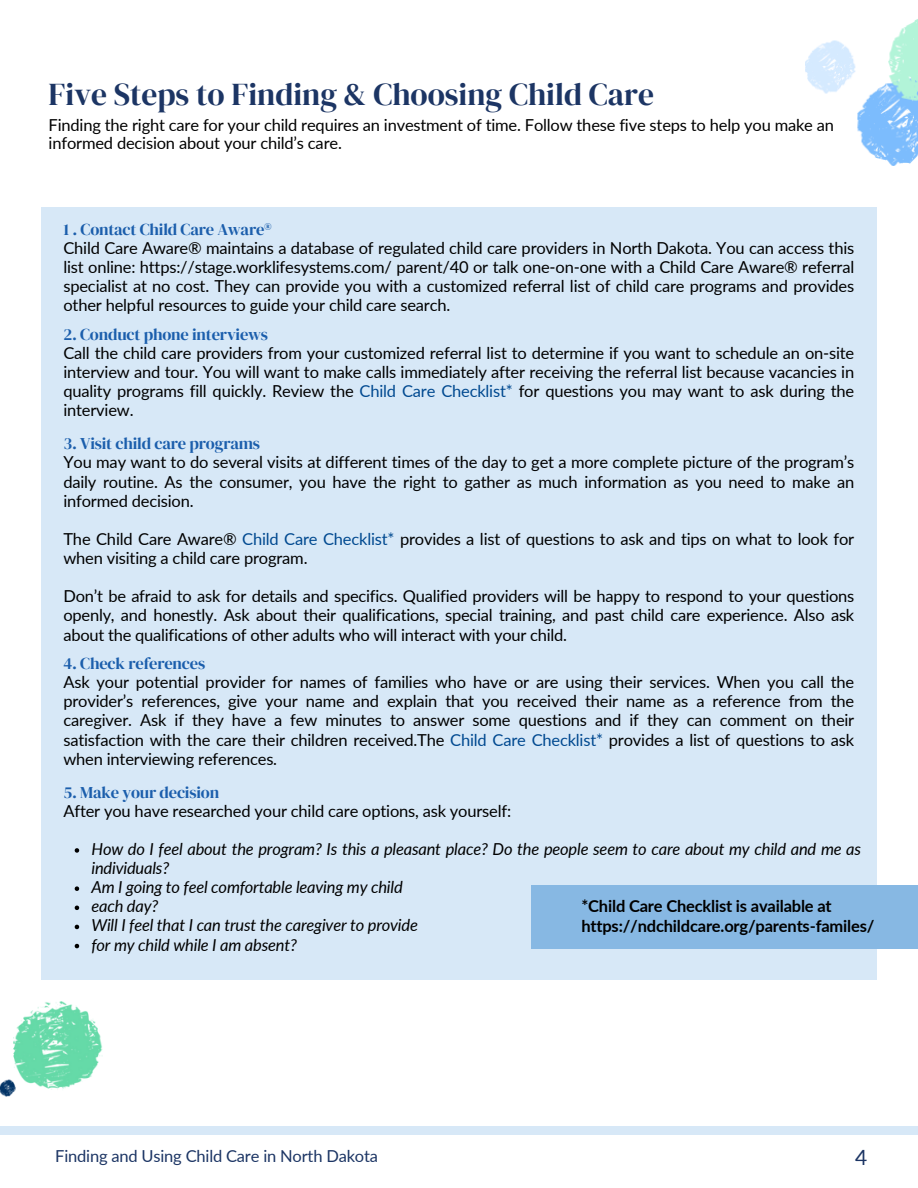
<style>
.page{position:relative;width:918px;height:1188px;background:#fff}
.page>*{position:absolute;margin:0;border:0;box-sizing:border-box;transform-origin:0 0}
.t1{font:31.5px "DM Serif Display";color:#1c3564}
.t2{font:21px "Lato";color:#1c3564}
.t3{font:16.5px/19.2px "Lato";letter-spacing:-.01em;color:#000;text-align:justify}
.t4{font:italic 16.5px/19.2px "Lato";letter-spacing:-.01em;color:#000}
.t5{font:16.5px "DM Serif Display";letter-spacing:-.01em;color:#1b5eac}
.t6{font:700 16.5px/19.2px "Lato";letter-spacing:-.01em;color:#000}
.t7{font:16.5px "Lato";letter-spacing:-.01em;color:#1c3564}
.s1{color:#004990}
</style>
<div class="page">
<div style="left:0;top:1126px;width:918px;height:9px;background:#d7e8f7"></div>
<div style="left:41px;top:208px;width:836px;height:772px;background:#d7e8f7"></div>
<svg style="left:75px;top:848px;width:4px;height:5px"></svg>
<svg style="left:75px;top:886px;width:4px;height:5px"></svg>
<svg style="left:75px;top:906px;width:4px;height:4px"></svg>
<svg style="left:75px;top:925px;width:4px;height:4px"></svg>
<svg style="left:75px;top:944px;width:4px;height:4px"></svg>
<img style="left:0;top:1002px;width:102px;height:94px">
<div style="left:531px;top:885px;width:387px;height:63px;background:#87b8e3"></div>
<img style="left:806px;top:19px;width:112px;height:147px">
<p class="t1" style="left:49px;top:72px;width:607px">Five Steps to Finding &amp; Choosing Child Care</p>
<p class="t3" style="left:49px;top:115px;width:787px;line-height:18px">Finding the right care for your child requires an investment of time. Follow these five steps to help you make an informed decision about your child’s care.</p>
<p class="t5" style="left:63px;top:218px;width:210px">1 . Contact Child Care Aware®</p>
<p class="t3" style="left:63px;top:238px;width:792px">Child Care Aware® maintains a database of regulated child care providers in North Dakota. You can access this list online: https://stage.worklifesystems.com/ parent/40 or talk one-on-one with a Child Care Aware® referral specialist at no cost. They can provide you with a customized referral list of child care programs and provides other helpful resources to guide your child care search.</p>
<p class="t5" style="left:63px;top:323px;width:206px">2. Conduct phone interviews</p>
<p class="t3" style="left:63px;top:343px;width:792px">Call the child care providers from your customized referral list to determine if you want to schedule an on-site interview and tour. You will want to make calls immediately after receiving the referral list because vacancies in quality programs fill quickly. Review the <span class="s1">Child Care Checklist*</span> for questions you may want to ask during the interview.</p>
<p class="t5" style="left:63px;top:432px;width:198px">3. Visit child care programs</p>
<p class="t3" style="left:63px;top:452px;width:792px">You may want to do several visits at different times of the day to get a more complete picture of the program’s daily routine. As the consumer, you have the right to gather as much information as you need to make an informed decision.</p>
<p class="t3" style="left:63px;top:529px;width:792px">The Child Care Aware® <span class="s1">Child Care Checklist*</span> provides a list of questions to ask and tips on what to look for when visiting a child care program.</p>
<p class="t3" style="left:63px;top:586px;width:792px">Don’t be afraid to ask for details and specifics. Qualified providers will be happy to respond to your questions openly, and honestly. Ask about their qualifications, special training, and past child care experience. Also ask about the qualifications of other adults who will interact with your child.</p>
<p class="t5" style="left:63px;top:652px;width:143px">4. Check references</p>
<p class="t3" style="left:63px;top:672px;width:792px">Ask your potential provider for names of families who have or are using their services. When you call the provider’s references, give your name and explain that you received their name as a reference from the caregiver. Ask if they have a few minutes to answer some questions and if they can comment on their satisfaction with the care their children received.The <span class="s1">Child Care Checklist*</span> provides a list of questions to ask when interviewing references.</p>
<p class="t5" style="left:63px;top:780px;width:157px">5. Make your decision</p>
<p class="t3" style="left:63px;top:801px;width:449px">After you have researched your child care options, ask yourself:</p>
<p class="t4" style="left:91px;top:839px;width:771px">How do I feel about the program? Is this a pleasant place? Do the people seem to care about my child and me as individuals?</p>
<p class="t4" style="left:91px;top:877px;width:313px">Am I going to feel comfortable leaving my child</p>
<p class="t4" style="left:91px;top:896px;width:68px">each day?</p>
<p class="t4" style="left:91px;top:915px;width:328px">Will I feel that I can trust the caregiver to provide</p>
<h1 class="t4" style="left:91px;top:935px;width:207px">for my child while I am absent?</h1>
<p class="t6" style="left:581px;top:896px;width:295px">*Child Care Checklist is available at https://ndchildcare.org/parents-familes/</p>
<p class="t7" style="left:55px;top:1145px;width:324px">Finding and Using Child Care in North Dakota</p>
<p class="t2" style="left:855px;top:1145px;width:14px">4</p>
</div>
